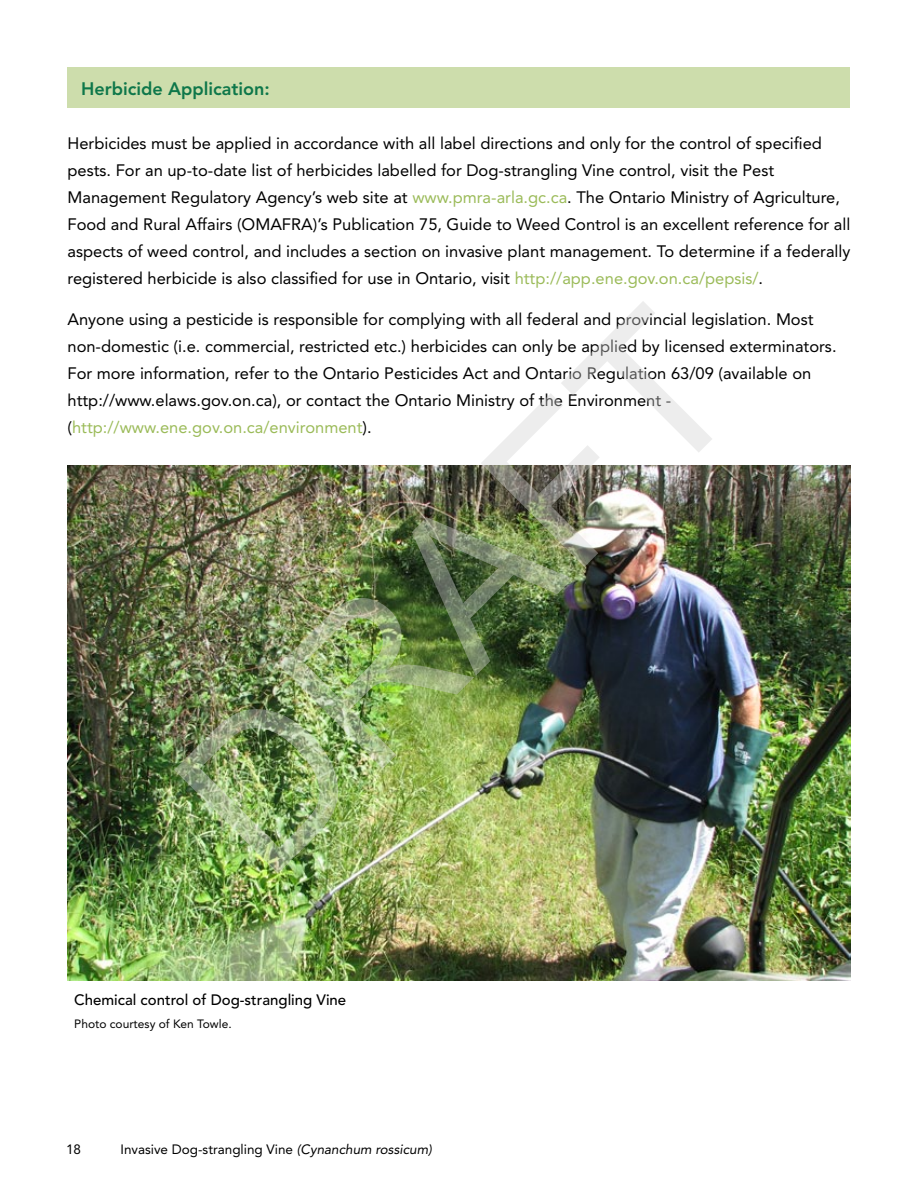
<style>
.page{position:relative;width:918px;height:1188px;background:#fff}
.page>*{position:absolute;margin:0;border:0;box-sizing:border-box;transform-origin:0 0}
.t1{font:204.9px "Arial";color:rgb(212 212 212/.4)}
.t2{font:800 18px "Avenir LT Std";color:#0e774a}
.t3{font:16.5px/27px "Avenir LT Std";color:#000}
.t4{font:500 15px "Avenir LT Std";color:#000}
.t5{font:13.5px "Avenir LT Std";color:#000}
.t6{font:12px "Avenir LT Std";color:#000}
.s1{color:#9bbb59}
.s2{font-style:italic}
</style>
<div class="page">
<div style="left:68px;top:68px;width:782px;height:40px;background:#cdddac"></div>
<img style="left:68px;top:466px;width:782px;height:514px">
<p class="t2" style="left:81px;top:78px;width:190px">Herbicide Application:</p>
<p class="t3" style="left:68px;top:130px;width:784px">Herbicides must be applied in accordance with all label directions and only for the control of specified pests. For an up-to-date list of herbicides labelled for Dog-strangling Vine control, visit the Pest Management Regulatory Agency’s web site at <span class="s1">www.pmra-arla.gc.ca</span>. The Ontario Ministry of Agriculture, Food and Rural Affairs (OMAFRA)’s Publication 75, Guide to Weed Control is an excellent reference for all aspects of weed control, and includes a section on invasive plant management. To determine if a federally registered herbicide is also classified for use in Ontario, visit <span class="s1">http://app.ene.gov.on.ca/pepsis/</span>.</p>
<p class="t3" style="left:68px;top:306px;width:771px">Anyone using a pesticide is responsible for complying with all federal and provincial legislation. Most non-domestic (i.e. commercial, restricted etc.) herbicides can only be applied by licensed exterminators.<br>For more information, refer to the Ontario Pesticides Act and Ontario Regulation 63/09 (available on http://www.elaws.gov.on.ca), or contact the Ontario Ministry of the Environment - (<span class="s1">http://www.ene.gov.on.ca/environment</span>).</p>
<h1 class="t1" style="left:121px;top:739px;width:685px;rotate:-45deg">DRAFT</h1>
<p class="t4" style="left:74px;top:991px;width:274px">Chemical control of Dog-strangling Vine</p>
<p class="t6" style="left:74px;top:1017px;width:159px">Photo courtesy of Ken Towle.</p>
<p class="t5" style="left:66px;top:1141px;width:17px">18</p>
<p class="t5" style="left:121px;top:1141px;width:313px">Invasive Dog-strangling Vine <span class="s2">(Cynanchum rossicum)</span></p>
</div>
